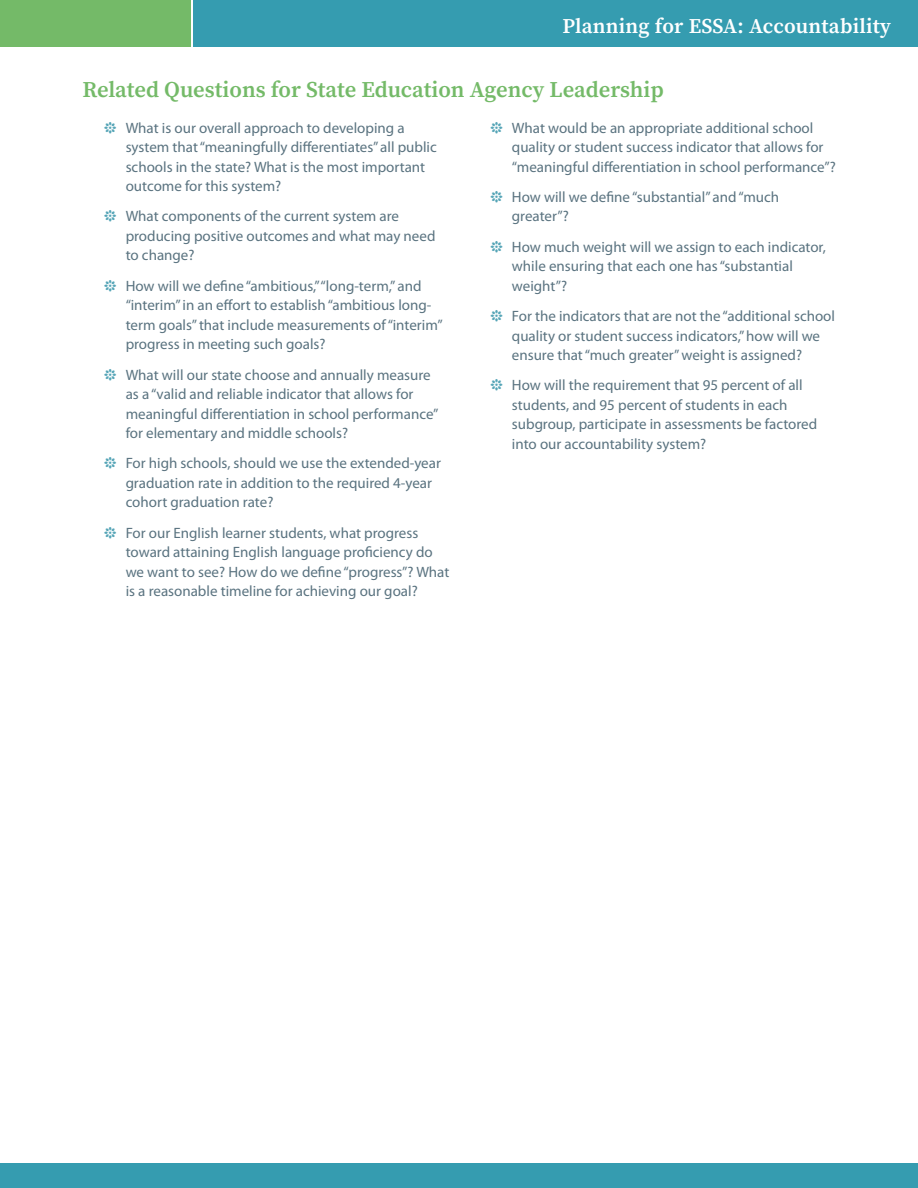
<style>
.page{position:relative;width:918px;height:1188px;background:#fff}
.page>*{position:absolute;margin:0;border:0;box-sizing:border-box;transform-origin:0 0}
.Section_Heading{font:600 22.5px "Source Serif Pro";color:#74ba68}
.Title__large{font:600 21px "Source Serif Pro";letter-spacing:.01em;color:#fff}
.t1{font:15px/19.5px "Myriad Pro";color:#5a7380}
</style>
<div class="page">
<div style="left:193px;top:0;width:725px;height:46px;background:#359cb0"></div>
<div style="left:0;top:0;width:190px;height:46px;background:#74ba68"></div>
<div style="left:0;top:1163px;width:918px;height:25px;background:#359cb0"></div>
<p class="Title__large" style="left:563px;top:14px;width:330px">Planning for ESSA: Accountability</p>
<p class="Section_Heading" style="left:82px;top:76px;width:583px">Related Questions for State Education Agency Leadership</p>
<p class="t1" style="left:126px;top:118px;width:313px">What is our overall approach to developing a system that “meaningfully differentiates” all public schools in the state? What is the most important outcome for this system?</p>
<p class="t1" style="left:126px;top:207px;width:311px">What components of the current system are producing positive outcomes and what may need to change?</p>
<p class="t1" style="left:126px;top:276px;width:319px">How will we define “ambitious,” “long-term,” and “interim” in an effort to establish “ambitious long&shy;term goals” that include measurements of “interim” progress in meeting such goals?</p>
<p class="t1" style="left:126px;top:365px;width:314px">What will our state choose and annually measure as a “valid and reliable indicator that allows for meaningful differentiation in school performance” for elementary and middle schools?</p>
<p class="t1" style="left:126px;top:454px;width:317px">For high schools, should we use the extended-year graduation rate in addition to the required 4-year cohort graduation rate?</p>
<p class="t1" style="left:126px;top:523px;width:325px">For our English learner students, what progress toward attaining English language proficiency do we want to see? How do we define “progress”? What is a reasonable timeline for achieving our goal?</p>
<p class="t1" style="left:512px;top:118px;width:325px">What would be an appropriate additional school quality or student success indicator that allows for “meaningful differentiation in school performance”?</p>
<p class="t1" style="left:512px;top:187px;width:269px">How will we define “substantial” and “much greater”?</p>
<p class="t1" style="left:512px;top:237px;width:315px">How much weight will we assign to each indicator, while ensuring that each one has “substantial weight”?</p>
<p class="t1" style="left:512px;top:307px;width:325px">For the indicators that are not the “additional school quality or student success indicators,” how will we ensure that “much greater” weight is assigned?</p>
<p class="t1" style="left:512px;top:376px;width:307px">How will the requirement that 95 percent of all students, and 95 percent of students in each subgroup, participate in assessments be factored into our accountability system?</p>
</div>
